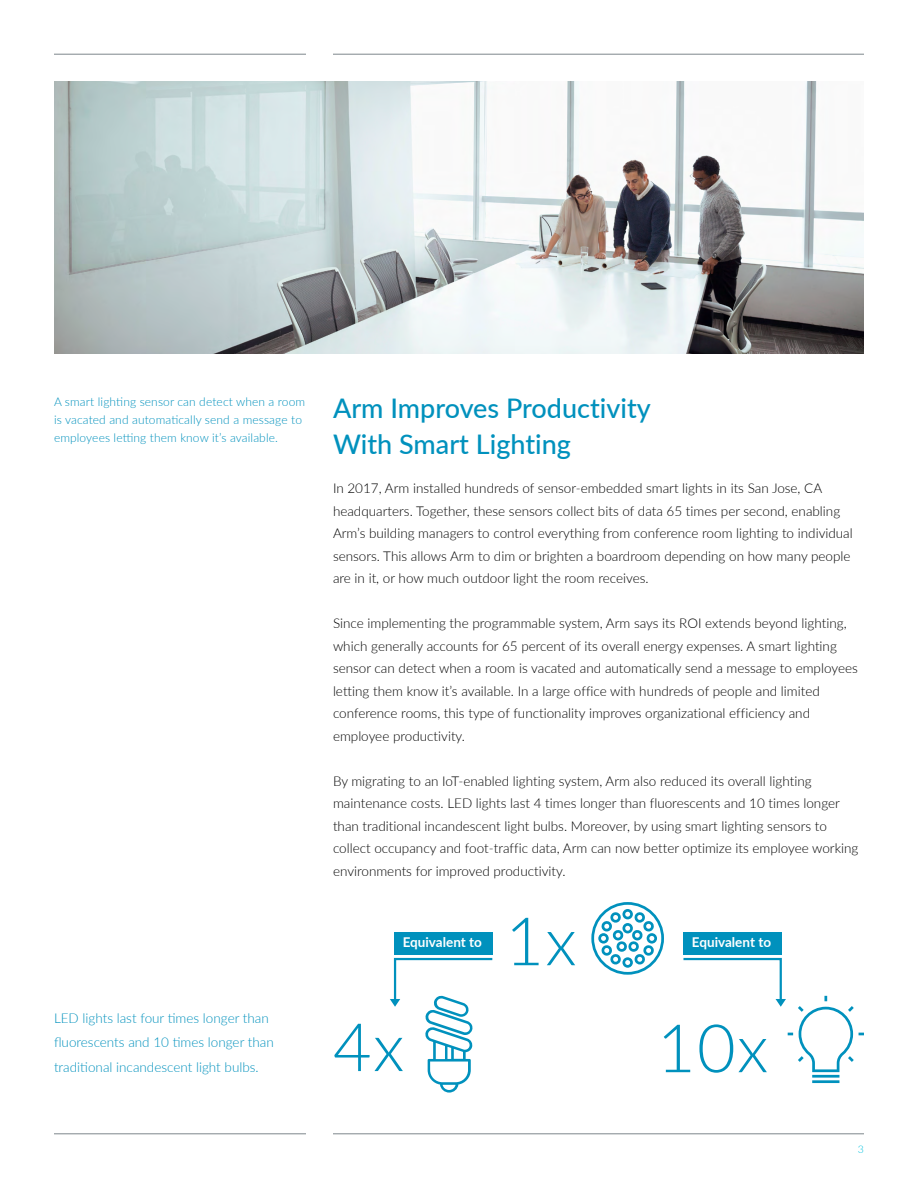
<style>
.page{position:relative;width:918px;height:1188px;background:#fff}
.page>*{position:absolute;margin:0;border:0;box-sizing:border-box;transform-origin:0 0}
.t1{font:300 66.75px "Lato";letter-spacing:.02em;color:#0091bd}
.t2{font:500 27px/36px "Lato";color:#0091bd}
.t3{font:300 13.5px/22.5px "Lato";color:#000}
.t4{font:300 13.5px/24px "Lato";color:#0091bd}
.t5{font:700 13.5px "Lato";color:#fff}
.t6{font:300 12px/18px "Lato";letter-spacing:.01em;color:#0091bd}
.t7{font:300 10.5px "Lato";color:#00c1de}
</style>
<div class="page">
<hr style="left:333px;top:54px;width:531px;height:1px;background:#7d868c">
<hr style="left:54px;top:54px;width:252px;height:1px;background:#7d868c">
<hr style="left:333px;top:1134px;width:531px;height:1px;background:#7d868c">
<hr style="left:54px;top:1134px;width:252px;height:1px;background:#7d868c">
<img style="left:54px;top:81px;width:810px;height:273px">
<svg style="left:591px;top:902px;width:73px;height:73px"></svg>
<div style="left:394px;top:932px;width:99px;height:22px;background:#0091bd"></div>
<div style="left:683px;top:932px;width:99px;height:22px;background:#0091bd"></div>
<svg style="left:390px;top:957px;width:103px;height:136px"></svg>
<svg style="left:683px;top:957px;width:181px;height:126px"></svg>
<p class="t6" style="left:54px;top:392px;width:253px">A smart lighting sensor can detect when a room is vacated and automatically send a message to employees letting them know it’s available.</p>
<h2 class="t2" style="left:333px;top:389px;width:319px">Arm Improves Productivity<br>With Smart Lighting</h2>
<p class="t3" style="left:333px;top:477px;width:521px">In 2017, Arm installed hundreds of sensor-embedded smart lights in its San Jose, CA headquarters. Together, these sensors collect bits of data 65 times per second, enabling Arm’s building managers to control everything from conference room lighting to individual sensors. This allows Arm to dim or brighten a boardroom depending on how many people are in it, or how much outdoor light the room receives.</p>
<p class="t3" style="left:333px;top:612px;width:526px">Since implementing the programmable system, Arm says its ROI extends beyond lighting, which generally accounts for 65 percent of its overall energy expenses. A smart lighting sensor can detect when a room is vacated and automatically send a message to employees letting them know it’s available. In a large office with hundreds of people and limited conference rooms, this type of functionality improves organizational efficiency and employee productivity.</p>
<p class="t3" style="left:333px;top:769px;width:527px">By migrating to an IoT-enabled lighting system, Arm also reduced its overall lighting maintenance costs. LED lights last 4 times longer than fluorescents and 10 times longer than traditional incandescent light bulbs. Moreover, by using smart lighting sensors to collect occupancy and foot-traffic data, Arm can now better optimize its employee working environments for improved productivity.</p>
<h1 class="t1" style="left:505px;top:895px;width:73px">1x</h1>
<p class="t5" style="left:403px;top:933px;width:81px">Equivalent to</p>
<p class="t5" style="left:692px;top:933px;width:81px">Equivalent to</p>
<p class="t4" style="left:54px;top:1006px;width:221px">LED lights last four times longer than fluorescents and 10 times longer than traditional incandescent light bulbs.</p>
<h1 class="t1" style="left:333px;top:1001px;width:73px">4x</h1>
<h1 class="t1" style="left:657px;top:1002px;width:113px">10x</h1>
<p class="t7" style="left:858px;top:1142px;width:8px">3</p>
</div>
